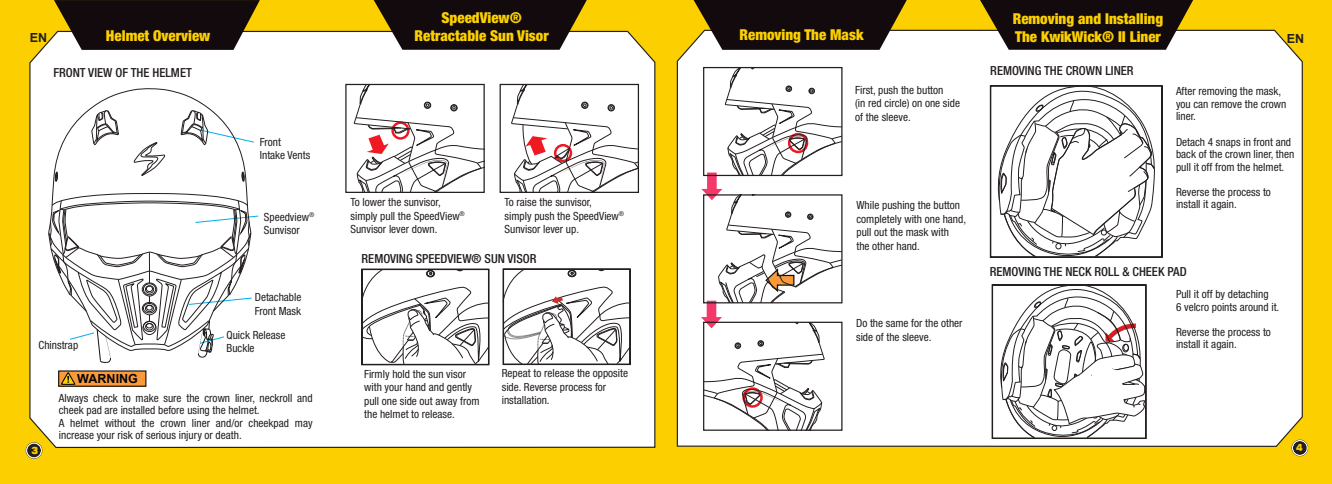
<style>
.page{position:relative;width:1332px;height:484px;background:#fff}
.page>*{position:absolute;margin:0;border:0;box-sizing:border-box;transform-origin:0 0}
.t1{font:900 condensed 15px/18px "Helvetica Neue LT Pro";color:#fcd000;text-align:center}
.t2{font:500 condensed 12.5px "Helvetica Neue LT Pro";color:#241f1f}
.t3{font:700 12.5px "Arial";color:#05060b}
.t4{font:700 12.5px "Arial";color:#241f1f}
.t5{font:condensed 11.25px/13.5px "Helvetica Neue LT Pro";color:#241f1f}
.t6{font:900 expanded 10.12px "Helvetica Neue LT Pro";color:#fcd000;scale:.67 1}
</style>
<div class="page">
<div style="left:0;top:0;width:1331px;height:483px;background:#fcd000"></div>
<div style="left:676px;top:29px;width:627px;height:418px;background:#fff"></div>
<div style="left:29px;top:30px;width:627px;height:418px;background:#fff"></div>
<div style="left:27px;top:443px;width:14px;height:14px;background:#241f1f;border-radius:50%"></div>
<div style="left:27px;top:442px;width:14px;height:15px;border:1px solid #fff;border-radius:50%"></div>
<div style="left:26px;top:442px;width:16px;height:16px;border:1px solid #fff;border-radius:50%"></div>
<svg style="left:1291px;top:439px;width:16px;height:17px"></svg>
<div style="left:1292px;top:440px;width:14px;height:14px;background:#241f1f;border-radius:50%"></div>
<div style="left:1292px;top:440px;width:14px;height:15px;border:1px solid #fff;border-radius:50%"></div>
<div style="left:1291px;top:440px;width:16px;height:15px;border:1px solid #fff;border-radius:50%"></div>
<svg style="left:54px;top:0;width:206px;height:50px;background:#30271f"></svg>
<div style="left:59px;top:370px;width:87px;height:16px;background:#fb9a3a"></div>
<svg style="left:60px;top:371px;width:15px;height:14px"></svg>
<svg style="left:373px;top:0;width:213px;height:50px;background:#302720"></svg>
<svg style="left:979px;top:0;width:213px;height:50px;background:#302820"></svg>
<svg style="left:693px;top:0;width:213px;height:50px;background:#30271e"></svg>
<svg style="left:360px;top:268px;width:130px;height:97px;background:#dcdbdb"></svg>
<div style="left:426px;top:270px;width:8px;height:6px;border:1px solid #241f1f;border-radius:50%"></div>
<svg style="left:502px;top:268px;width:129px;height:97px;background:#dcdada"></svg>
<svg style="left:251px;top:110px;width:4px;height:35px"></svg>
<svg style="left:48px;top:88px;width:203px;height:263px;background:#f3f3f4"></svg>
<svg style="left:55px;top:172px;width:3px;height:9px"></svg>
<svg style="left:49px;top:193px;width:210px;height:169px;background:#e3e3e3"></svg>
<svg style="left:354px;top:86px;width:128px;height:105px;background:#e9e3e3"></svg>
<div style="left:345px;top:84px;width:139px;height:109px;border:1px solid #241f1f"></div>
<svg style="left:511px;top:86px;width:126px;height:105px;background:#e9e3e3"></svg>
<div style="left:499px;top:84px;width:140px;height:109px;border:1px solid #241f1f"></div>
<svg style="left:701px;top:67px;width:140px;height:363px;background:#eae6e6"></svg>
<div style="left:703px;top:321px;width:139px;height:109px;border:1px solid #241f1f"></div>
<svg style="left:989px;top:84px;width:173px;height:174px;background:#cecccc"></svg>
<svg style="left:994px;top:80px;width:161px;height:178px;background:#e3e3e3"></svg>
<svg style="left:990px;top:279px;width:156px;height:160px;background:#dfdddd"></svg>
<h1 class="t1" style="left:414px;top:8px;width:135px">SpeedView®<br>Retractable Sun Visor</h1>
<h1 class="t1" style="left:1012px;top:9px;width:152px;text-align:left">Removing and Installing<br>The KwikWick® II Liner</h1>
<p class="t2" style="left:990px;top:63px;width:145px">REMOVING THE CROWN LINER</p>
<h1 class="t1" style="left:739px;top:26px;width:125px">Removing The Mask</h1>
<p class="t4" style="left:30px;top:29px;width:19px">EN</p>
<h1 class="t1" style="left:106px;top:27px;width:106px">Helmet Overview</h1>
<p class="t4" style="left:1286px;top:30px;width:19px">EN</p>
<p class="t2" style="left:53px;top:65px;width:140px">FRONT VIEW OF THE HELMET</p>
<p class="t5" style="left:260px;top:135px;width:52px">Front<br>Intake Vents</p>
<p class="t5" style="left:39px;top:338px;width:41px">Chinstrap</p>
<p class="t3" style="left:77px;top:369px;width:62px">WARNING</p>
<p class="t5" style="left:264px;top:209px;width:52px">Speedview<sup>®<br></sup>Sunvisor</p>
<p class="t5" style="left:255px;top:290px;width:48px">Detachable<br>Front Mask</p>
<p class="t5" style="left:226px;top:328px;width:60px">Quick Release<br>Buckle</p>
<p class="t5" style="left:59px;top:391px;width:255px;line-height:12.5px">Always check to make sure the crown liner, neckroll and cheek pad are installed before using the helmet.<br>A helmet without the crown liner and/or cheekpad may increase your risk of serious injury or death.</p>
<p class="t5" style="left:350px;top:195px;width:116px">To lower the sunvisor, simply pull the SpeedView<sup>®<br></sup>Sunvisor lever down.</p>
<p class="t5" style="left:504px;top:195px;width:121px">To raise the sunvisor,<br>simply push the SpeedView<sup>®<br></sup>Sunvisor lever up.</p>
<p class="t2" style="left:361px;top:250px;width:176px">REMOVING SPEEDVIEW® SUN VISOR</p>
<p class="t5" style="left:364px;top:366px;width:117px">Firmly hold the sun visor with your hand and gently pull one side out away from the helmet to release.</p>
<p class="t5" style="left:501px;top:366px;width:128px">Repeat to release the opposite side. Reverse process for installation.</p>
<p class="t5" style="left:855px;top:83px;width:106px">First, push the button<br>(in red circle) on one side of the sleeve.</p>
<p class="t5" style="left:856px;top:198px;width:111px">While pushing the button completely with one hand, pull out the mask with<br>the other hand.</p>
<p class="t5" style="left:856px;top:316px;width:108px">Do the same for the other side of the sleeve.</p>
<p class="t5" style="left:1175px;top:85px;width:112px;line-height:12.5px">After removing the mask, you can remove the crown liner.</p>
<p class="t5" style="left:1175px;top:135px;width:120px;line-height:12.5px">Detach 4 snaps in front and back of the crown liner, then pull it off from the helmet.</p>
<p class="t5" style="left:1175px;top:185px;width:96px;line-height:12.5px">Reverse the process to install it again.</p>
<p class="t2" style="left:989px;top:263px;width:198px">REMOVING THE NECK ROLL &amp; CHEEK PAD</p>
<p class="t5" style="left:1175px;top:287px;width:105px;line-height:12.5px">Pull it off by detaching<br>6 velcro points around it.</p>
<p class="t5" style="left:1175px;top:325px;width:96px;line-height:12.5px">Reverse the process to install it again.</p>
<p class="t6" style="left:32px;top:443px;width:11px">3</p>
<p class="t6" style="left:1295px;top:440px;width:11px">4</p>
</div>
